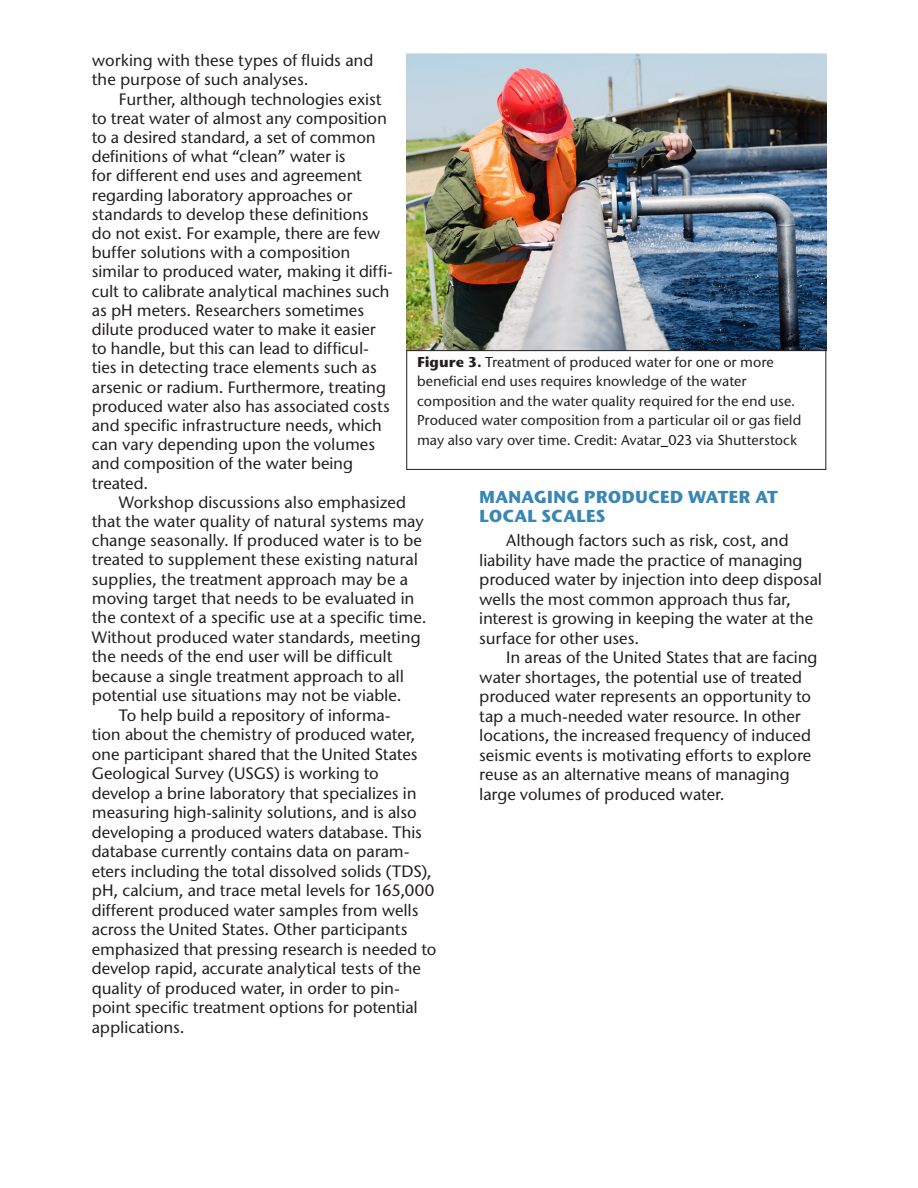
<style>
.page{position:relative;width:918px;height:1188px;background:#fff}
.page>*{position:absolute;margin:0;border:0;box-sizing:border-box;transform-origin:0 0}
.A_Head{font:700 17.25px/19.5px "Stone Sans ITC Std";color:#3a86b4}
.Paragraph_-_SECOND{font:500 16.5px/19.5px "Stone Sans ITC Std";letter-spacing:-.005em;color:#231f20}
.t1{font:500 14.25px/19.5px "Stone Sans ITC Std";color:#231f20}
.s1{font-weight:700}
</style>
<div class="page">
<img style="left:406px;top:54px;width:420px;height:296px">
<hr style="left:406px;top:350px;width:420px;height:1px;background:#231f20">
<p class="Paragraph_-_SECOND" style="left:92px;top:51px;width:283px">working with these types of fluids and the purpose of such analyses.</p>
<p class="Paragraph_-_SECOND" style="left:92px;top:89px;width:303px;text-indent:27px">Further, although technologies exist to treat water of almost any composition to a desired standard, a set of common definitions of what “clean” water is<br>for different end uses and agreement regarding laboratory approaches or standards to develop these definitions<br>do not exist. For example, there are few buffer solutions with a composition similar to produced water, making it diffi&shy;cult to calibrate analytical machines such as pH meters. Researchers sometimes dilute produced water to make it easier to handle, but this can lead to difficul&shy;ties in detecting trace elements such as arsenic or radium. Furthermore, treating produced water also has associated costs and specific infrastructure needs, which can vary depending upon the volumes and composition of the water being treated.</p>
<p class="Paragraph_-_SECOND" style="left:92px;top:492px;width:336px;text-indent:27px">Workshop discussions also emphasized that the water quality of natural systems may change seasonally. If produced water is to be treated to supplement these existing natural supplies, the treatment approach may be a moving target that needs to be evaluated in the context of a specific use at a specific time.<br>Without produced water standards, meeting the needs of the end user will be difficult because a single treatment approach to all potential use situations may not be viable.</p>
<p class="Paragraph_-_SECOND" style="left:92px;top:705px;width:346px;text-indent:27px">To help build a repository of informa-<br>tion about the chemistry of produced water, one participant shared that the United States Geological Survey (USGS) is working to develop a brine laboratory that specializes in measuring high-salinity solutions, and is also developing a produced waters database. This database currently contains data on param&shy;eters including the total dissolved solids (TDS), pH, calcium, and trace metal levels for 165,000 different produced water samples from wells across the United States. Other participants emphasized that pressing research is needed to develop rapid, accurate analytical tests of the quality of produced water, in order to pin&shy;point specific treatment options for potential applications.</p>
<p class="t1" style="left:417px;top:352px;width:386px"><span class="s1">Figure 3.</span> Treatment of produced water for one or more beneficial end uses requires knowledge of the water composition and the water quality required for the end use.<br>Produced water composition from a particular oil or gas field may also vary over time. Credit: Avatar_023 via Shutterstock</p>
<p class="A_Head" style="left:479px;top:487px;width:300px">MANAGING PRODUCED WATER AT<br>LOCAL SCALES</p>
<p class="Paragraph_-_SECOND" style="left:479px;top:531px;width:344px;text-indent:27px">Although factors such as risk, cost, and liability have made the practice of managing produced water by injection into deep disposal wells the most common approach thus far, interest is growing in keeping the water at the surface for other uses.</p>
<p class="Paragraph_-_SECOND" style="left:479px;top:648px;width:340px;text-indent:27px">In areas of the United States that are facing water shortages, the potential use of treated produced water represents an opportunity to tap a much-needed water resource. In other locations, the increased frequency of induced seismic events is motivating efforts to explore reuse as an alternative means of managing large volumes of produced water.</p>
</div>
